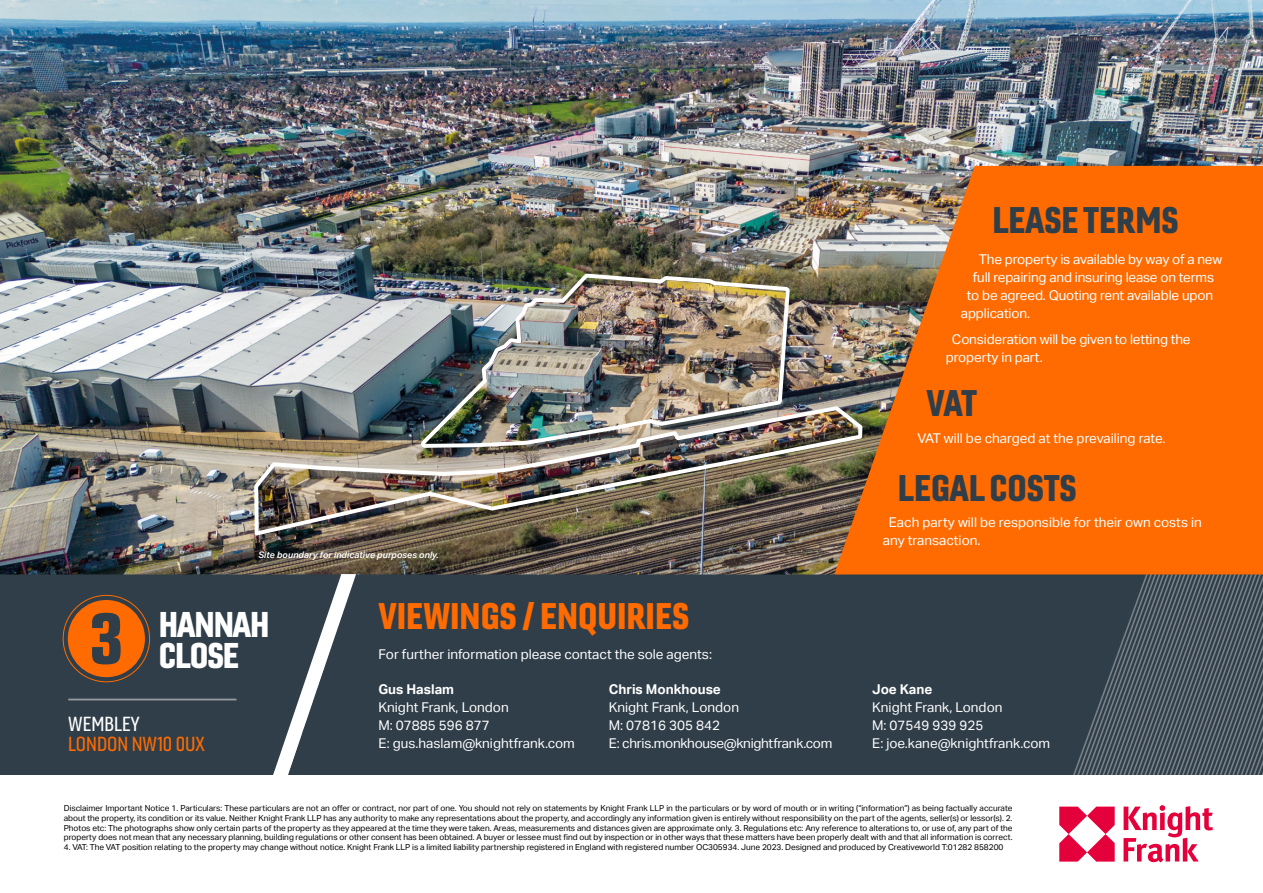
<style>
.page{position:relative;width:1263px;height:893px;background:#fff}
.page>*{position:absolute;margin:0;border:0;box-sizing:border-box;transform-origin:0 0}
.t1{font:36px "Gineso Con Bla";color:#303e49}
.t2{font:36px "Gineso Con Bla";color:#ff6b00}
.t3{font:34.8px/31px "Gineso Con Bla";letter-spacing:-.03em;color:#fff}
.t4{font:19.8px "Gineso Con Med";color:#ff6b00}
.t5{font:19.8px "Gineso Con Med";color:#fff}
.t6{font:13.5px/18px "Aktiv Grotesk";color:#fff}
.t7{font:13.5px/18px "Aktiv Grotesk";letter-spacing:-.02em;color:#fff}
.t8{font:700 13.5px "Aktiv Grotesk";color:#fff}
.t9{font:italic 600 9px "Aktiv Grotesk";color:#fff}
.t10{font:8.25px/9.8px "Aktiv Grotesk";color:#000;text-align:justify}
</style>
<div class="page">
<img style="left:0;top:0;width:1263px;height:574px">
<img style="left:421px;top:274px;width:369px;height:130px">
<img style="left:252px;top:404px;width:581px;height:134px">
<img style="left:833px;top:166px;width:430px;height:408px">
<div style="left:357px;top:574px;width:702px;height:201px;background:#303e49"></div>
<div style="left:0;top:574px;width:357px;height:201px;background:#303e49"></div>
<div style="left:68px;top:600px;width:77px;height:77px;background:#ff6b00;border-radius:50%"></div>
<svg style="left:92px;top:613px;width:29px;height:51px"></svg>
<hr style="left:68px;top:699px;width:168px;height:1px;background:#989c9f">
<svg style="left:1059px;top:574px;width:204px;height:288px"></svg>
<svg style="left:271px;top:574px;width:85px;height:201px"></svg>
<p class="t9" style="left:258px;top:550px;width:182px">Site boundary for indicative purposes only.</p>
<h2 class="t3" style="left:159px;top:608px;width:112px">HANNAH<br>CLOSE</h2>
<h3 class="t5" style="left:68px;top:712px;width:73px">WEMBLEY</h3>
<h3 class="t4" style="left:68px;top:732px;width:138px">LONDON NW10 0UX</h3>
<h1 class="t2" style="left:378px;top:592px;width:312px">VIEWINGS / ENQUIRIES</h1>
<h3 class="t6" style="left:378px;top:646px;width:335px">For further information please contact the sole agents:</h3>
<h3 class="t8" style="left:378px;top:681px;width:77px">Gus Haslam</h3>
<h3 class="t6" style="left:378px;top:698px;width:198px">Knight Frank, London<br>M: 07885 596 877<br>E: gus.haslam@knightfrank.com</h3>
<h3 class="t8" style="left:609px;top:681px;width:114px">Chris Monkhouse</h3>
<h3 class="t7" style="left:609px;top:698px;width:225px">Knight Frank, London<br>M: 07816 305 842<br>E: chris.monkhouse@knightfrank.com</h3>
<h1 class="t1" style="left:992px;top:196px;width:188px">LEASE TERMS</h1>
<h3 class="t6" style="left:979px;top:250px;width:245px">The property is available by way of a new</h3>
<h3 class="t6" style="left:973px;top:268px;width:243px">full repairing and insuring lease on terms</h3>
<h3 class="t6" style="left:967px;top:286px;width:248px">to be agreed. Quoting rent available upon</h3>
<h3 class="t6" style="left:961px;top:304px;width:71px">application.</h3>
<h3 class="t6" style="left:946px;top:331px;width:246px;text-indent:6px">Consideration will be given to letting the property in part.</h3>
<h1 class="t1" style="left:926px;top:379px;width:52px">VAT</h1>
<h3 class="t6" style="left:917px;top:429px;width:250px">VAT will be charged at the prevailing rate.</h3>
<h1 class="t1" style="left:898px;top:464px;width:180px">LEGAL COSTS</h1>
<h3 class="t6" style="left:883px;top:513px;width:320px;text-indent:6px">Each party will be responsible for their own costs in any transaction.</h3>
<h3 class="t8" style="left:872px;top:681px;width:62px">Joe Kane</h3>
<h3 class="t6" style="left:872px;top:698px;width:180px">Knight Frank, London<br>M: 07549 939 925<br>E: joe.kane@knightfrank.com</h3>
<p class="t10" style="left:64px;top:803px;width:950px">Disclaimer Important Notice 1. Particulars: These particulars are not an offer or contract, nor part of one. You should not rely on statements by Knight Frank LLP in the particulars or by word of mouth or in writing (“information”) as being factually accurate about the property, its condition or its value. Neither Knight Frank LLP has any authority to make any representations about the property, and accordingly any information given is entirely without responsibility on the part of the agents, seller(s) or lessor(s). 2.<br>Photos etc: The photographs show only certain parts of the property as they appeared at the time they were taken. Areas, measurements and distances given are approximate only. 3. Regulations etc: Any reference to alterations to, or use of, any part of the property does not mean that any necessary planning, building regulations or other consent has been obtained. A buyer or lessee must find out by inspection or in other ways that these matters have been properly dealt with and that all information is correct.</p>
<p class="t10" style="left:64px;top:842px;width:941px">4. VAT: The VAT position relating to the property may change without notice. Knight Frank LLP is a limited liability partnership registered in England with registered number OC305934. June 2023. Designed and produced by Creativeworld T:01282 858200</p>
</div>
